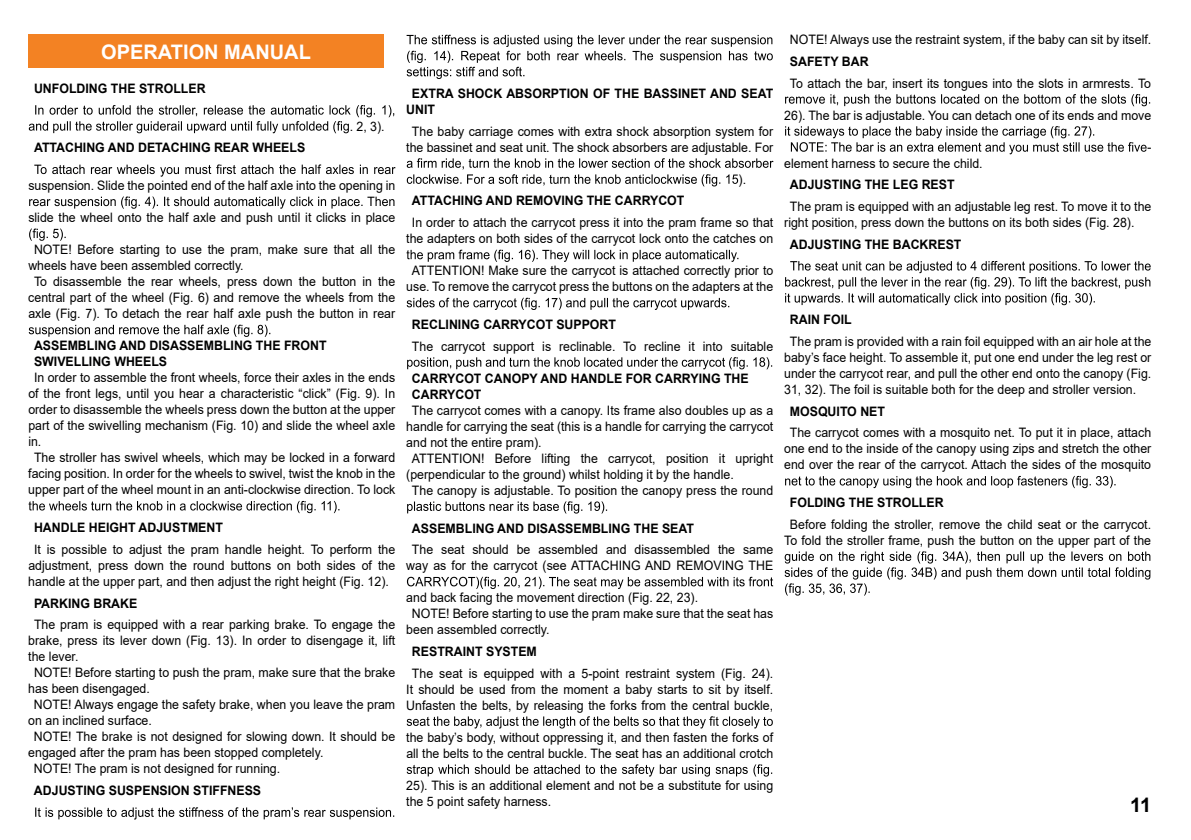
<style>
.page{position:relative;width:1191px;height:840px;background:#fff}
.page>*{position:absolute;margin:0;border:0;box-sizing:border-box;transform-origin:0 0}
.t1{font:700 20px "Arial";color:#fff}
.t2{font:700 20px "Arial";color:#000001}
.t3{font:13px/16px "Arial";color:#000001;text-align:center;scale:.95 1}
.t4{font:700 13px/16px "Arial";color:#000001;scale:.95 1}
</style>
<div class="page">
<div style="left:28px;top:35px;width:356px;height:33px;background:#f38223"></div>
<svg style="left:29px;top:105px;width:365px;height:28px"></svg>
<svg style="left:34px;top:164px;width:361px;height:12px"></svg>
<svg style="left:29px;top:196px;width:365px;height:12px"></svg>
<svg style="left:29px;top:228px;width:37px;height:13px"></svg>
<svg style="left:29px;top:324px;width:241px;height:13px"></svg>
<svg style="left:29px;top:500px;width:310px;height:13px"></svg>
<svg style="left:35px;top:807px;width:359px;height:12px"></svg>
<svg style="left:785px;top:94px;width:365px;height:12px"></svg>
<svg style="left:785px;top:126px;width:365px;height:28px"></svg>
<svg style="left:785px;top:261px;width:365px;height:44px"></svg>
<svg style="left:785px;top:475px;width:330px;height:13px"></svg>
<svg style="left:784px;top:551px;width:366px;height:44px"></svg>
<svg style="left:406px;top:35px;width:367px;height:44px"></svg>
<svg style="left:407px;top:158px;width:366px;height:28px"></svg>
<svg style="left:406px;top:249px;width:332px;height:13px"></svg>
<svg style="left:407px;top:297px;width:322px;height:13px"></svg>
<svg style="left:407px;top:357px;width:365px;height:12px"></svg>
<svg style="left:407px;top:501px;width:200px;height:12px"></svg>
<svg style="left:407px;top:576px;width:366px;height:12px"></svg>
<svg style="left:407px;top:716px;width:366px;height:12px"></svg>
<svg style="left:407px;top:764px;width:365px;height:12px"></svg>
<h1 class="t1" style="left:101px;top:37px;width:211px">OPERATION MANUAL</h1>
<p class="t4" style="left:34px;top:80px;width:182px">UNFOLDING THE STROLLER</p>
<p class="t3" style="left:350px;top:118px;width:38px">. 2, 3).</p>
<p class="t4" style="left:34px;top:140px;width:287px">ATTACHING AND DETACHING REAR WHEELS</p>
<p class="t3" style="left:28px;top:177px;width:388px">suspension. Slide the pointed end of the half axle into the opening in</p>
<p class="t3" style="left:28px;top:209px;width:388px">slide the wheel onto the half axle and push until it clicks in place</p>
<p class="t3" style="left:34px;top:241px;width:382px">NOTE! Before starting to use the pram, make sure that all the</p>
<p class="t3" style="left:28px;top:257px;width:228px">wheels have been assembled correctly.</p>
<p class="t3" style="left:34px;top:273px;width:382px">To disassemble the rear wheels, press down the button in the</p>
<p class="t3" style="left:28px;top:289px;width:388px">central part of the wheel (Fig. 6) and remove the wheels from the</p>
<p class="t3" style="left:28px;top:305px;width:388px">axle (Fig. 7). To detach the rear half axle push the button in rear</p>
<p class="t4" style="left:34px;top:337px;width:309px">ASSEMBLING AND DISASSEMBLING THE FRONT<br>SWIVELLING WHEELS</p>
<p class="t3" style="left:34px;top:369px;width:382px">In order to assemble the front wheels, force their axles in the ends</p>
<p class="t3" style="left:28px;top:385px;width:388px">of the front legs, until you hear a characteristic “click” (Fig. 9). In</p>
<p class="t3" style="left:28px;top:401px;width:388px">order to disassemble the wheels press down the button at the upper</p>
<p class="t3" style="left:28px;top:417px;width:388px">part of the swivelling mechanism (Fig. 10) and slide the wheel axle</p>
<p class="t3" style="left:28px;top:433px;width:15px">in.</p>
<p class="t3" style="left:34px;top:449px;width:382px">The stroller has swivel wheels, which may be locked in a forward</p>
<p class="t3" style="left:28px;top:465px;width:388px">facing position. In order for the wheels to swivel, twist the knob in the</p>
<p class="t3" style="left:28px;top:481px;width:388px">upper part of the wheel mount in an anti-clockwise direction. To lock</p>
<p class="t4" style="left:34px;top:519px;width:200px">HANDLE HEIGHT ADJUSTMENT</p>
<p class="t3" style="left:28px;top:541px;width:388px">It is possible to adjust the pram handle height. To perform the adjustment, press down the round buttons on both sides of the handle at the upper part, and then adjust the right height (Fig. 12).</p>
<p class="t4" style="left:34px;top:594px;width:110px">PARKING BRAKE</p>
<p class="t3" style="left:34px;top:616px;width:382px">The pram is equipped with a rear parking brake. To engage the</p>
<p class="t3" style="left:28px;top:632px;width:388px">brake, press its lever down (Fig. 13). In order to disengage it, lift</p>
<p class="t3" style="left:28px;top:648px;width:54px">the lever.</p>
<p class="t3" style="left:34px;top:664px;width:382px">NOTE! Before starting to push the pram, make sure that the brake</p>
<p class="t3" style="left:28px;top:680px;width:129px">has been disengaged.</p>
<p class="t3" style="left:34px;top:696px;width:382px">NOTE! Always engage the safety brake, when you leave the pram</p>
<p class="t3" style="left:28px;top:712px;width:132px">on an inclined surface.</p>
<p class="t3" style="left:34px;top:728px;width:382px">NOTE! The brake is not designed for slowing down. It should be</p>
<p class="t3" style="left:28px;top:744px;width:312px">engaged after the pram has been stopped completely.</p>
<p class="t3" style="left:34px;top:760px;width:261px">NOTE! The pram is not designed for running.</p>
<p class="t4" style="left:34px;top:782px;width:241px">ADJUSTING SUSPENSION STIFFNESS</p>
<p class="t4" style="left:406px;top:85px;width:388px;text-indent:6px">EXTRA SHOCK ABSORPTION OF THE BASSINET AND SEAT<br>UNIT</p>
<p class="t3" style="left:406px;top:123px;width:388px">The baby carriage comes with extra shock absorption system for the bassinet and seat unit. The shock absorbers are adjustable. For</p>
<p class="t3" style="left:738px;top:171px;width:9px">).</p>
<p class="t4" style="left:412px;top:193px;width:288px">ATTACHING AND REMOVING THE CARRYCOT</p>
<p class="t3" style="left:406px;top:214px;width:388px">In order to attach the carrycot press it into the pram frame so that the adapters on both sides of the carrycot lock onto the catches on</p>
<p class="t3" style="left:406px;top:262px;width:388px">ATTENTION! Make sure the carrycot is attached correctly prior to use. To remove the carrycot press the buttons on the adapters at the</p>
<p class="t4" style="left:412px;top:316px;width:216px">RECLINING CARRYCOT SUPPORT</p>
<p class="t3" style="left:412px;top:338px;width:382px">The carrycot support is reclinable. To recline it into suitable</p>
<p class="t4" style="left:412px;top:370px;width:356px">CARRYCOT CANOPY AND HANDLE FOR CARRYING THE<br>CARRYCOT</p>
<p class="t3" style="left:412px;top:402px;width:382px">The carrycot comes with a canopy. Its frame also doubles up as a</p>
<p class="t3" style="left:406px;top:418px;width:388px">handle for carrying the seat (this is a handle for carrying the carrycot</p>
<p class="t3" style="left:406px;top:434px;width:144px">and not the entire pram).</p>
<p class="t3" style="left:412px;top:450px;width:382px">ATTENTION! Before lifting the carrycot, position it upright</p>
<p class="t3" style="left:406px;top:466px;width:346px">(perpendicular to the ground) whilst holding it by the handle.</p>
<p class="t3" style="left:412px;top:482px;width:382px">The canopy is adjustable. To position the canopy press the round</p>
<p class="t4" style="left:412px;top:520px;width:298px">ASSEMBLING AND DISASSEMBLING THE SEAT</p>
<p class="t3" style="left:406px;top:541px;width:388px">The seat should be assembled and disassembled the same way as for the carrycot (see ATTACHING AND REMOVING THE</p>
<p class="t3" style="left:406px;top:589px;width:309px">and back facing the movement direction (Fig. 22, 23).</p>
<p class="t3" style="left:412px;top:605px;width:382px">NOTE! Before starting to use the pram make sure that the seat has</p>
<p class="t3" style="left:406px;top:621px;width:152px">been assembled correctly.</p>
<p class="t4" style="left:412px;top:643px;width:133px">RESTRAINT SYSTEM</p>
<p class="t3" style="left:406px;top:664px;width:388px">The seat is equipped with a 5-point restraint system (Fig. 24).<br>It should be used from the moment a baby starts to sit by itself.<br>Unfasten the belts, by releasing the forks from the central buckle,</p>
<p class="t3" style="left:406px;top:728px;width:388px;text-align:left">the baby’s body, without oppressing it, and then fasten the forks of all the belts to the central buckle. The seat has an additional crotch</p>
<p class="t3" style="left:406px;top:776px;width:388px;text-align:left">25). This is an additional element and not be a substitute for using the 5 point safety harness.</p>
<p class="t3" style="left:790px;top:31px;width:382px">NOTE! Always use the restraint system, if the baby can sit by itself.</p>
<p class="t4" style="left:790px;top:53px;width:84px">SAFETY BAR</p>
<p class="t3" style="left:790px;top:75px;width:382px">To attach the bar, insert its tongues into the slots in armrests. To</p>
<p class="t3" style="left:784px;top:107px;width:388px">26). The bar is adjustable. You can detach one of its ends and move</p>
<p class="t3" style="left:784px;top:155px;width:210px">element harness to secure the child.</p>
<p class="t4" style="left:790px;top:177px;width:175px">ADJUSTING THE LEG REST</p>
<p class="t3" style="left:784px;top:198px;width:388px;text-align:left;text-indent:6px">The pram is equipped with an adjustable leg rest. To move it to the right position, press down the buttons on its both sides (Fig. 28).</p>
<p class="t4" style="left:790px;top:236px;width:182px">ADJUSTING THE BACKREST</p>
<p class="t4" style="left:790px;top:311px;width:66px">RAIN FOIL</p>
<p class="t3" style="left:784px;top:333px;width:388px;text-align:justify;text-indent:6px">The pram is provided with a rain foil equipped with an air hole at the baby’s face height. To assemble it, put one end under the leg rest or under the carrycot rear, and pull the other end onto the canopy (Fig.<br>31, 32). The foil is suitable both for the deep and stroller version.</p>
<p class="t4" style="left:790px;top:403px;width:102px">MOSQUITO NET</p>
<p class="t3" style="left:784px;top:424px;width:388px">The carrycot comes with a mosquito net. To put it in place, attach one end to the inside of the canopy using zips and stretch the other end over the rear of the carrycot. Attach the sides of the mosquito</p>
<p class="t4" style="left:790px;top:494px;width:163px">FOLDING THE STROLLER</p>
<p class="t3" style="left:784px;top:516px;width:388px">Before folding the stroller, remove the child seat or the carrycot.<br>To fold the stroller frame, push the button on the upper part of the</p>
<h1 class="t2" style="left:1130px;top:790px;width:23px">11</h1>
</div>
